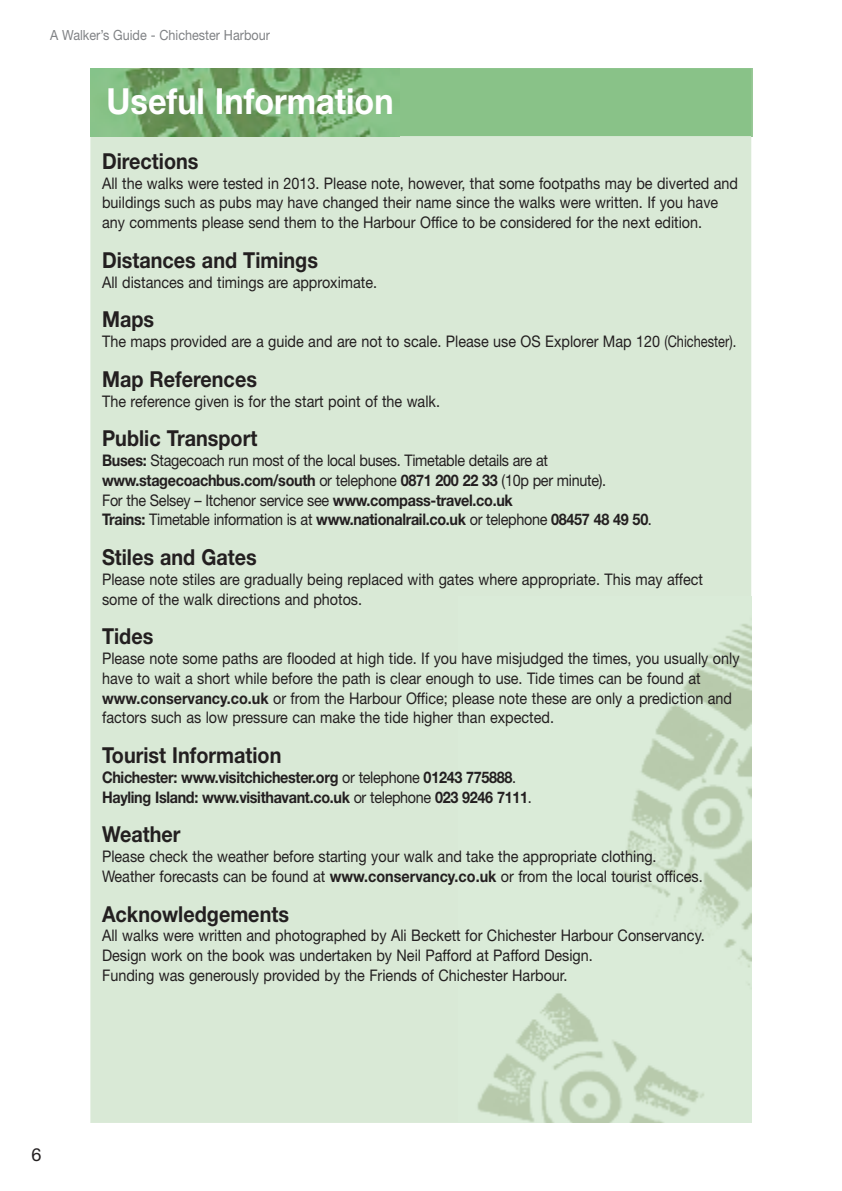
<style>
.page{position:relative;width:842px;height:1191px;background:#fff}
.page>*{position:absolute;margin:0;border:0;box-sizing:border-box;transform-origin:0 0}
.t1{font:700 36px "Helvetica Neue";color:#fff;scale:.9 1}
.t2{font:700 22px "Helvetica Neue";color:#231f20;scale:.9 1}
.t3{font:18px "Helvetica Neue";color:#231f20}
.t4{font:16px/19.8px "Helvetica Neue";color:#231f20;scale:.9 1}
.t5{font:16px/19.8px "Helvetica Neue";letter-spacing:-.02em;color:#231f20;scale:.9 1}
.t6{font:700 16px/19.8px "Helvetica Neue";letter-spacing:-.02em;color:#231f20;scale:.9 1}
.t7{font:14px "Helvetica Neue";color:#808285;scale:.9 1}
.s1{font-weight:700}
.s2{font-weight:400}
</style>
<div class="page">
<div style="left:90px;top:136px;width:661px;height:987px;background:#d9e9d6"></div>
<img style="left:458px;top:597px;width:293px;height:526px">
<hr style="left:751px;top:68px;width:2px;height:68px;background:#99c897">
<div style="left:400px;top:68px;width:351px;height:68px;background:#89c288"></div>
<img style="left:90px;top:68px;width:310px;height:68px">
<p class="t7" style="left:50px;top:27px;width:246px">A Walker’s Guide - Chichester Harbour</p>
<h1 class="t1" style="left:107px;top:79px;width:320px">Useful Information</h1>
<h2 class="t2" style="left:102px;top:147px;width:109px">Directions</h2>
<p class="t4" style="left:102px;top:173px;width:708px">All the walks were tested in 2013. Please note, however, that some footpaths may be diverted and buildings such as pubs may have changed their name since the walks were written. If you have any comments please send them to the Harbour Office to be considered for the next edition.</p>
<h2 class="t2" style="left:102px;top:246px;width:241px">Distances and Timings</h2>
<p class="t4" style="left:102px;top:272px;width:307px">All distances and timings are approximate.</p>
<h2 class="t2" style="left:102px;top:306px;width:59px">Maps</h2>
<p class="t4" style="left:102px;top:331px;width:706px">The maps provided are a guide and are not to scale. Please use OS Explorer Map 120 (Chichester).</p>
<h2 class="t2" style="left:102px;top:365px;width:174px">Map References</h2>
<p class="t4" style="left:102px;top:391px;width:377px">The reference given is for the start point of the walk.</p>
<h2 class="t2" style="left:102px;top:425px;width:174px">Public Transport</h2>
<p class="t5" style="left:102px;top:450px;width:612px"><span class="s1">Buses:</span> Stagecoach run most of the local buses. Timetable details are at <span class="s1">www.stagecoachbus.com/south</span> or telephone <span class="s1">0871 200 22 33</span> (10p per minute).<br>For the Selsey – Itchenor service see <span class="s1">www.compass-travel.co.uk<br>Trains:</span> Timetable information is at <span class="s1">www.nationalrail.co.uk</span> or telephone <span class="s1">08457 48 49 50</span>.</p>
<h2 class="t2" style="left:102px;top:543px;width:173px">Stiles and Gates</h2>
<p class="t4" style="left:102px;top:569px;width:669px">Please note stiles are gradually being replaced with gates where appropriate. This may affect some of the walk directions and photos.</p>
<h2 class="t2" style="left:102px;top:623px;width:59px">Tides</h2>
<p class="t4" style="left:102px;top:648px;width:710px">Please note some paths are flooded at high tide. If you have misjudged the times, you usually only have to wait a short while before the path is clear enough to use. Tide times can be found at <span class="s1">www.conservancy.co.uk</span> or from the Harbour Office; please note these are only a prediction and factors such as low pressure can make the tide higher than expected.</p>
<h2 class="t2" style="left:102px;top:741px;width:201px">Tourist Information</h2>
<p class="t6" style="left:102px;top:767px;width:479px">Chichester: www.visitchichester.org <span class="s2">or telephone</span> 01243 775888<span class="s2">.<br></span>Hayling Island: www.visithavant.co.uk <span class="s2">or telephone</span> 023 9246 7111<span class="s2">.</span></p>
<h2 class="t2" style="left:102px;top:821px;width:89px">Weather</h2>
<p class="t4" style="left:102px;top:846px;width:669px">Please check the weather before starting your walk and take the appropriate clothing.<br>Weather forecasts can be found at <span class="s1">www.conservancy.co.uk</span> or from the local tourist offices.</p>
<h2 class="t2" style="left:102px;top:900px;width:209px">Acknowledgements</h2>
<p class="t4" style="left:102px;top:925px;width:671px">All walks were written and photographed by Ali Beckett for Chichester Harbour Conservancy.<br>Design work on the book was undertaken by Neil Pafford at Pafford Design.<br>Funding was generously provided by the Friends of Chichester Harbour.</p>
<p class="t3" style="left:32px;top:1144px;width:12px">6</p>
</div>
